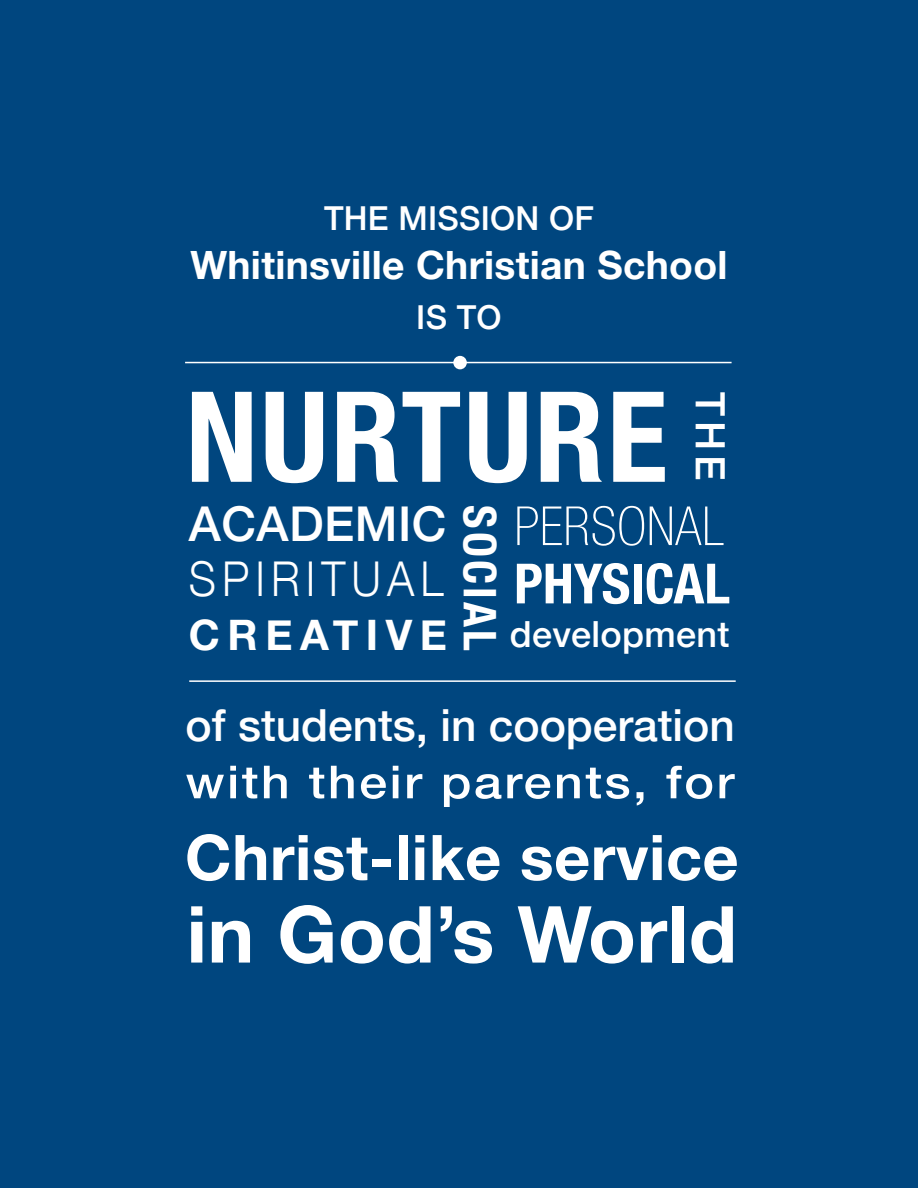
<style>
.page{position:relative;width:918px;height:1188px;background:#00467f}
.page>*{position:absolute;margin:0;border:0;box-sizing:border-box;transform-origin:0 0}
.t1{font:700 condensed 126px "Helvetica Neue";letter-spacing:.02em;color:#fff}
.t2{font:700 78.75px "Helvetica Neue";letter-spacing:.01em;color:#fff}
.t3{font:700 63px "Helvetica Neue";letter-spacing:.01em;color:#fff}
.t4{font:700 condensed 55.5px "Helvetica Neue LT Std";color:#fff}
.t5{font:100 condensed 54px "Helvetica Neue LT Std";letter-spacing:.01em;color:#fff}
.t6{font:300 48px "Helvetica Neue";letter-spacing:.14em;color:#fff;scale:.9 1}
.t7{font:500 48px "Helvetica Neue";letter-spacing:.01em;color:#fff}
.t8{font:500 45.6px "Helvetica Neue";letter-spacing:.05em;color:#fff;scale:1.1 1}
.t9{font:700 condensed 45px "Helvetica Neue";letter-spacing:.07em;color:#fff}
.t10{font:500 44.25px "Helvetica Neue";color:#fff}
.t11{font:700 42px "Helvetica Neue";letter-spacing:.18em;color:#fff}
.t12{font:500 40.5px "Helvetica Neue";color:#fff}
.t13{font:700 39px "Helvetica Neue";letter-spacing:.01em;color:#fff}
.t14{font:500 36px "Helvetica Neue";letter-spacing:.01em;color:#fff}
.t15{font:500 33px "Helvetica Neue";letter-spacing:.01em;color:#fff}
</style>
<div class="page">
<hr style="left:189px;top:680px;width:547px;height:2px;background:#fff">
<hr style="left:185px;top:362px;width:547px;height:1px;background:#fff">
<div style="left:453px;top:356px;width:14px;height:13px;background:#fff;border-radius:50%"></div>
<p class="t15" style="left:324px;top:192px;width:271px">THE MISSION OF</p>
<p class="t13" style="left:190px;top:235px;width:539px">Whitinsville Christian School</p>
<p class="t15" style="left:416px;top:291px;width:87px">IS TO</p>
<h1 class="t1" style="left:186px;top:332px;width:483px">NURTURE</h1>
<p class="t12" style="left:743px;top:392px;width:90px;rotate:90deg">THE</p>
<p class="t7" style="left:189px;top:486px;width:259px">ACADEMIC</p>
<p class="t6" style="left:189px;top:540px;width:285px">SPIRITUAL</p>
<h3 class="t5" style="left:514px;top:496px;width:212px">PERSONAL</h3>
<p class="t9" style="left:517px;top:505px;width:147px;rotate:90deg">SOCIAL</p>
<h3 class="t4" style="left:514px;top:550px;width:218px">PHYSICAL</h3>
<p class="t14" style="left:510px;top:606px;width:221px">development</p>
<p class="t11" style="left:189px;top:602px;width:260px">CREATIVE</p>
<p class="t10" style="left:186px;top:689px;width:551px">of students, in cooperation</p>
<p class="t8" style="left:186px;top:745px;width:500px">with their parents, for</p>
<h3 class="t3" style="left:185px;top:808px;width:555px">Christ-like service</h3>
<h2 class="t2" style="left:187px;top:873px;width:552px">in God’s World</h2>
</div>
